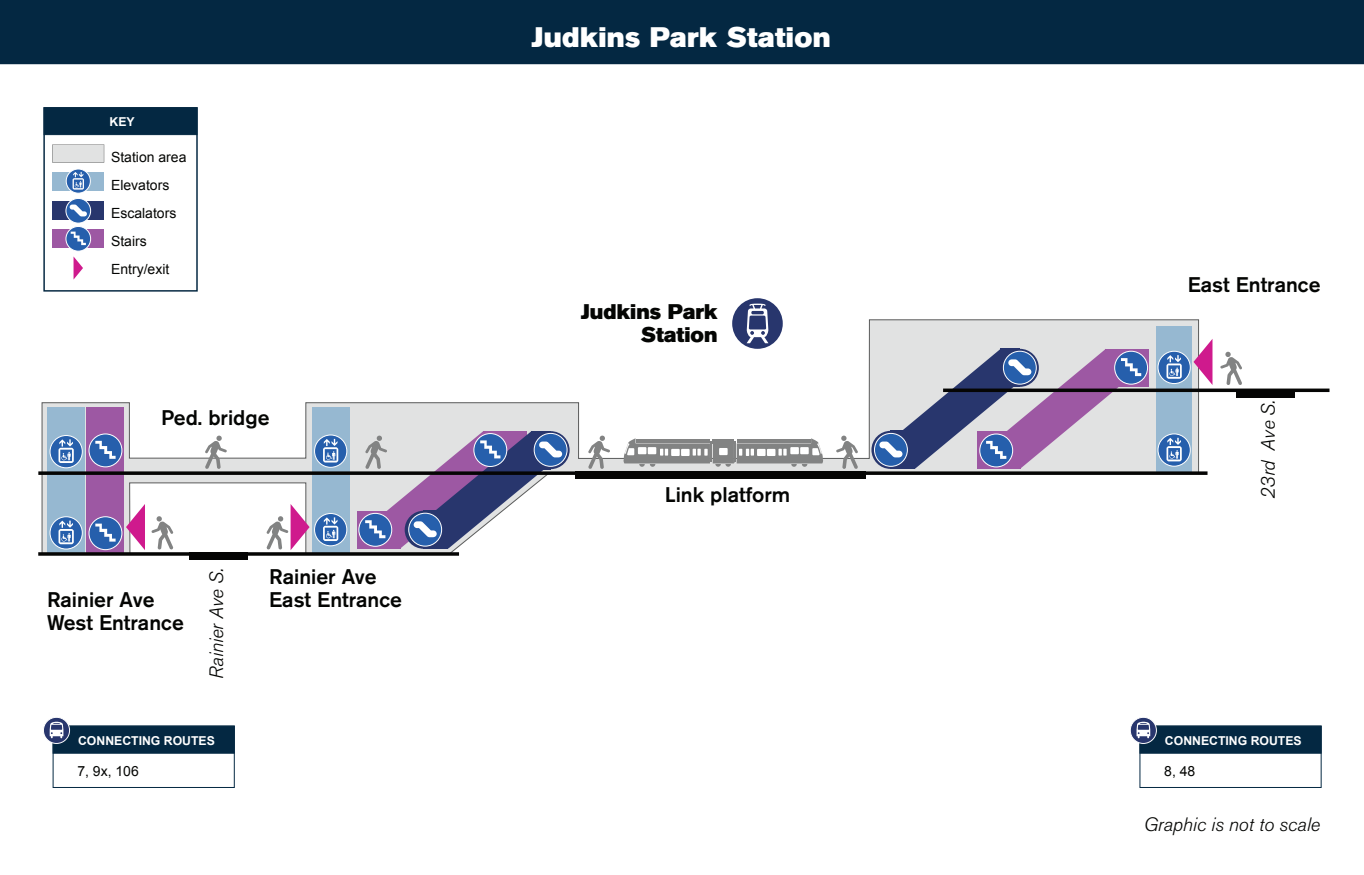
<style>
.page{position:relative;width:1364px;height:875px;background:#fff}
.page>*{position:absolute;margin:0;border:0;box-sizing:border-box;transform-origin:0 0}
.t1{font:28px "Akzidenz Grotesk Std Super";letter-spacing:.01em;color:#fff}
.t2{font:500 21px "Akzidenz Grotesk Std";color:#040503}
.t3{font:21px/23.1px "Akzidenz Grotesk Std Super";color:#040503;text-align:right}
.t4{font:italic 300 19.25px "Akzidenz Grotesk Std";color:#040503}
.t5{font:14px/28px "Arial";color:#040503}
.t6{font:700 12.25px "Arial";color:#fff}
</style>
<div class="page">
<svg style="left:42px;top:319px;width:1157px;height:233px"></svg>
<div style="left:47px;top:407px;width:38px;height:145px;background:#96b8d1"></div>
<div style="left:87px;top:407px;width:37px;height:146px;background:#9d58a3"></div>
<div style="left:312px;top:407px;width:37px;height:146px;background:#96b8d1"></div>
<svg style="left:357px;top:510px;width:8px;height:38px"></svg>
<svg style="left:1141px;top:348px;width:8px;height:38px"></svg>
<svg style="left:532px;top:431px;width:38px;height:38px"></svg>
<svg style="left:871px;top:430px;width:38px;height:38px"></svg>
<div style="left:1157px;top:326px;width:35px;height:145px;background:#96b8d1"></div>
<svg style="left:126px;top:503px;width:19px;height:47px"></svg>
<svg style="left:1158px;top:433px;width:32px;height:33px"></svg>
<div style="left:1158px;top:433px;width:32px;height:33px;border:1px solid #fff;border-radius:50%"></div>
<svg style="left:1166px;top:437px;width:16px;height:24px"></svg>
<div style="left:1158px;top:351px;width:32px;height:32px;background:#265fac;border-radius:50%"></div>
<div style="left:1158px;top:351px;width:32px;height:32px;border:1px solid #fff;border-radius:50%"></div>
<svg style="left:1166px;top:355px;width:16px;height:23px"></svg>
<svg style="left:314px;top:513px;width:33px;height:32px"></svg>
<div style="left:314px;top:513px;width:33px;height:33px;border:1px solid #fff;border-radius:50%"></div>
<svg style="left:323px;top:517px;width:15px;height:24px"></svg>
<svg style="left:314px;top:435px;width:33px;height:32px"></svg>
<div style="left:314px;top:434px;width:33px;height:33px;border:1px solid #fff;border-radius:50%"></div>
<svg style="left:323px;top:438px;width:15px;height:24px"></svg>
<svg style="left:50px;top:516px;width:32px;height:33px"></svg>
<div style="left:50px;top:516px;width:33px;height:33px;border:1px solid #fff;border-radius:50%"></div>
<svg style="left:59px;top:520px;width:15px;height:24px"></svg>
<svg style="left:50px;top:435px;width:32px;height:32px"></svg>
<div style="left:50px;top:435px;width:33px;height:33px;border:1px solid #fff;border-radius:50%"></div>
<svg style="left:59px;top:439px;width:15px;height:24px"></svg>
<div style="left:89px;top:434px;width:33px;height:32px;background:#265fac;border-radius:50%"></div>
<div style="left:89px;top:433px;width:33px;height:34px;border:1px solid #fff;border-radius:50%"></div>
<svg style="left:95px;top:440px;width:21px;height:18px"></svg>
<div style="left:89px;top:516px;width:33px;height:33px;background:#265fac;border-radius:50%"></div>
<div style="left:89px;top:516px;width:33px;height:33px;border:1px solid #fff;border-radius:50%"></div>
<svg style="left:95px;top:523px;width:21px;height:18px"></svg>
<svg style="left:874px;top:433px;width:33px;height:33px"></svg>
<div style="left:874px;top:433px;width:33px;height:33px;border:1px solid #fff;border-radius:50%"></div>
<svg style="left:359px;top:513px;width:33px;height:33px"></svg>
<div style="left:359px;top:513px;width:33px;height:33px;border:1px solid #fff;border-radius:50%"></div>
<svg style="left:534px;top:433px;width:33px;height:33px"></svg>
<div style="left:534px;top:433px;width:33px;height:33px;border:1px solid #fff;border-radius:50%"></div>
<div style="left:1114px;top:351px;width:33px;height:33px;background:#265fac;border-radius:50%"></div>
<div style="left:1114px;top:351px;width:34px;height:33px;border:1px solid #fff;border-radius:50%"></div>
<svg style="left:879px;top:348px;width:262px;height:120px;background:#a8a3c0"></svg>
<svg style="left:1193px;top:338px;width:19px;height:47px"></svg>
<svg style="left:1220px;top:351px;width:22px;height:34px"></svg>
<svg style="left:152px;top:516px;width:21px;height:33px"></svg>
<svg style="left:266px;top:503px;width:44px;height:47px"></svg>
<svg style="left:365px;top:431px;width:197px;height:117px"></svg>
<svg style="left:205px;top:435px;width:22px;height:34px"></svg>
<svg style="left:623px;top:438px;width:200px;height:28px"></svg>
<hr style="left:734px;top:440px;width:2px;height:21px;background:#828383">
<svg style="left:836px;top:435px;width:22px;height:34px"></svg>
<svg style="left:588px;top:435px;width:22px;height:34px"></svg>
<div style="left:1139px;top:725px;width:182px;height:28px;background:#042842;border:1px solid #042842"></div>
<svg style="left:1130px;top:717px;width:27px;height:26px"></svg>
<div style="left:53px;top:725px;width:182px;height:28px;background:#042842;border:1px solid #042842"></div>
<svg style="left:43px;top:717px;width:27px;height:26px"></svg>
<hr style="left:38px;top:552px;width:421px;height:3px;background:#050504">
<div style="left:575px;top:471px;width:291px;height:7px;background:#050504"></div>
<svg style="left:943px;top:388px;width:386px;height:4px"></svg>
<div style="left:190px;top:552px;width:58px;height:7px;background:#050504"></div>
<hr style="left:38px;top:471px;width:1169px;height:3px;background:#050504">
<div style="left:1236px;top:390px;width:59px;height:7px;background:#050504"></div>
<div style="left:0;top:0;width:1364px;height:64px;background:#042842"></div>
<div style="left:43px;top:107px;width:155px;height:184px;border:1px solid #042741"></div>
<div style="left:52px;top:173px;width:52px;height:18px;background:#96b8d1"></div>
<div style="left:52px;top:229px;width:52px;height:19px;background:#9d58a3"></div>
<div style="left:52px;top:201px;width:52px;height:18px;background:#28366d"></div>
<div style="left:44px;top:108px;width:153px;height:27px;background:#042842"></div>
<svg style="left:66px;top:169px;width:24px;height:24px"></svg>
<div style="left:66px;top:169px;width:25px;height:24px;border:1px solid #fff;border-radius:50%"></div>
<svg style="left:73px;top:172px;width:11px;height:17px"></svg>
<svg style="left:66px;top:198px;width:25px;height:25px"></svg>
<div style="left:66px;top:198px;width:25px;height:25px;border:1px solid #fff;border-radius:50%"></div>
<svg style="left:70px;top:204px;width:17px;height:12px"></svg>
<svg style="left:52px;top:144px;width:52px;height:18px"></svg>
<svg style="left:74px;top:257px;width:9px;height:22px"></svg>
<svg style="left:66px;top:226px;width:25px;height:25px"></svg>
<div style="left:66px;top:226px;width:25px;height:25px;border:1px solid #fff;border-radius:50%"></div>
<svg style="left:71px;top:231px;width:15px;height:14px"></svg>
<div style="left:732px;top:298px;width:51px;height:51px;background:#28366d;border-radius:50%"></div>
<svg style="left:746px;top:303px;width:22px;height:40px"></svg>
<p class="t6" style="left:110px;top:113px;width:27px">KEY</p>
<p class="t5" style="left:111px;top:143px;width:77px">Station area<br>Elevators<br>Escalators<br>Stairs<br>Entry/exit</p>
<p class="t2" style="left:161px;top:404px;width:110px">Ped. bridge</p>
<p class="t2" style="left:269px;top:563px;width:109px">Rainier Ave</p>
<p class="t4" style="left:206px;top:678px;width:112px;rotate:-90deg">Rainier Ave S.</p>
<p class="t2" style="left:47px;top:586px;width:109px">Rainier Ave</p>
<p class="t2" style="left:269px;top:586px;width:134px">East Entrance</p>
<p class="t2" style="left:47px;top:609px;width:138px">West Entrance</p>
<p class="t6" style="left:78px;top:732px;width:138px">CONNECTING ROUTES</p>
<p class="t5" style="left:77px;top:756px;width:63px">7, 9x, 106</p>
<h1 class="t1" style="left:532px;top:21px;width:300px">Judkins Park Station</h1>
<p class="t3" style="left:581px;top:300px;width:138px">Judkins Park<br>Station</p>
<p class="t2" style="left:665px;top:481px;width:127px">Link platform</p>
<p class="t2" style="left:1187px;top:271px;width:134px">East Entrance</p>
<p class="t4" style="left:1257px;top:498px;width:100px;rotate:-90deg">23rd Ave S.</p>
<p class="t6" style="left:1165px;top:732px;width:138px">CONNECTING ROUTES</p>
<p class="t5" style="left:1164px;top:756px;width:33px">8, 48</p>
<p class="t4" style="left:1143px;top:813px;width:178px">Graphic is not to scale</p>
</div>
